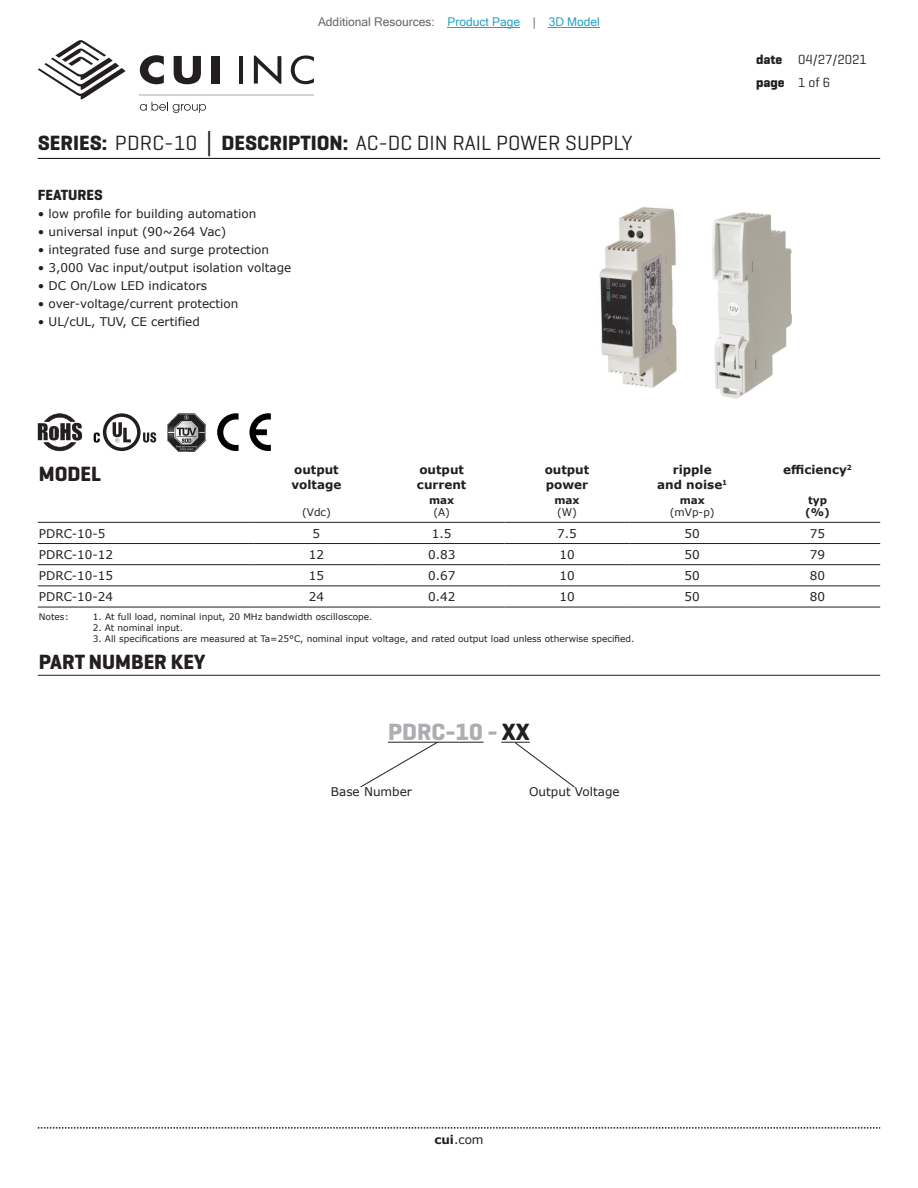
<style>
.page{position:relative;width:918px;height:1188px;background:#fff}
.page>*{position:absolute;margin:0;border:0;box-sizing:border-box;transform-origin:0 0}
.t1{font:700 24px "Geogrotesque";color:#adaeb2}
.t2{font:21px "Geogrotesque";color:#231f20}
.t3{font:700 21px "Geogrotesque";color:#231f20}
.t4{font:700 15px "Geogrotesque";color:#231f20}
.t5{font:13.5px/22.5px "Geogrotesque";color:#231f20}
.t6{font:12px "Verdana";color:#231f20}
.t7{font:700 12px/14.4px "Verdana";color:#231f20}
.t8{font:12px "Microsoft Sans Serif";color:#63676b}
.t9{font:10.5px "Verdana";color:#231f20}
.t10{font:700 10.5px/12.6px "Verdana";color:#231f20}
.t11{font:9px "Verdana";color:#231f20}
.s1{color:#23a4c6}
.s2{font-weight:700}
.s3{font-family:"Verdana";font-weight:700}
.s4{color:#231f20}
</style>
<div class="page">
<svg style="left:38px;top:1127px;width:842px;height:2px"></svg>
<hr style="left:38px;top:158px;width:842px;height:1px;background:#231f20">
<svg style="left:38px;top:40px;width:88px;height:60px"></svg>
<hr style="left:239px;top:56px;width:4px;height:28px;background:#231f20">
<svg style="left:254px;top:56px;width:27px;height:28px"></svg>
<svg style="left:291px;top:55px;width:23px;height:29px"></svg>
<svg style="left:140px;top:55px;width:24px;height:29px"></svg>
<svg style="left:174px;top:56px;width:27px;height:28px"></svg>
<div style="left:211px;top:56px;width:8px;height:28px;background:#231f20"></div>
<svg style="left:140px;top:102px;width:66px;height:11px"></svg>
<hr style="left:140px;top:95px;width:174px;height:1px;background:#231f20">
<hr style="left:38px;top:522px;width:216px;height:1px;background:#231f20">
<hr style="left:254px;top:522px;width:125px;height:1px;background:#231f20">
<hr style="left:379px;top:522px;width:125px;height:1px;background:#231f20">
<hr style="left:504px;top:522px;width:126px;height:1px;background:#231f20">
<hr style="left:630px;top:522px;width:125px;height:1px;background:#231f20">
<hr style="left:755px;top:522px;width:125px;height:1px;background:#231f20">
<hr style="left:38px;top:543px;width:216px;height:1px;background:#231f20">
<hr style="left:254px;top:543px;width:125px;height:1px;background:#231f20">
<hr style="left:379px;top:543px;width:125px;height:1px;background:#231f20">
<hr style="left:504px;top:543px;width:126px;height:1px;background:#231f20">
<hr style="left:630px;top:543px;width:125px;height:1px;background:#231f20">
<hr style="left:755px;top:543px;width:125px;height:1px;background:#231f20">
<hr style="left:38px;top:564px;width:216px;height:1px;background:#231f20">
<hr style="left:254px;top:564px;width:125px;height:1px;background:#231f20">
<hr style="left:379px;top:564px;width:125px;height:1px;background:#231f20">
<hr style="left:504px;top:564px;width:126px;height:1px;background:#231f20">
<hr style="left:630px;top:564px;width:125px;height:1px;background:#231f20">
<hr style="left:755px;top:564px;width:125px;height:1px;background:#231f20">
<hr style="left:38px;top:586px;width:216px;height:1px;background:#231f20">
<hr style="left:254px;top:586px;width:125px;height:1px;background:#231f20">
<hr style="left:379px;top:586px;width:125px;height:1px;background:#231f20">
<hr style="left:504px;top:586px;width:126px;height:1px;background:#231f20">
<hr style="left:630px;top:586px;width:125px;height:1px;background:#231f20">
<hr style="left:755px;top:586px;width:125px;height:1px;background:#231f20">
<hr style="left:38px;top:607px;width:216px;height:1px;background:#231f20">
<hr style="left:254px;top:607px;width:125px;height:1px;background:#231f20">
<hr style="left:379px;top:607px;width:125px;height:1px;background:#231f20">
<hr style="left:504px;top:607px;width:126px;height:1px;background:#231f20">
<hr style="left:630px;top:607px;width:125px;height:1px;background:#231f20">
<hr style="left:755px;top:607px;width:125px;height:1px;background:#231f20">
<img style="left:599px;top:207px;width:193px;height:192px">
<hr style="left:38px;top:675px;width:842px;height:1px;background:#231f20">
<hr style="left:388px;top:742px;width:96px;height:1px;background:#231f20">
<svg style="left:360px;top:741px;width:79px;height:47px"></svg>
<svg style="left:501px;top:742px;width:74px;height:46px"></svg>
<svg style="left:94px;top:413px;width:62px;height:38px"></svg>
<svg style="left:38px;top:413px;width:44px;height:38px"></svg>
<svg style="left:217px;top:413px;width:54px;height:38px"></svg>
<img style="left:168px;top:413px;width:38px;height:38px">
<hr style="left:448px;top:27px;width:72px;height:1px;background:#23a4c6">
<hr style="left:549px;top:27px;width:51px;height:1px;background:#23a4c6">
<p class="t8" style="left:318px;top:15px;width:283px">Additional Resources: <span class="s1">Product Page</span> | <span class="s1">3D Model</span></p>
<h2 class="t2" style="left:38px;top:130px;width:596px"><span class="s2">SERIES:</span> PDRC-10 <span class="s3">│</span> <span class="s2">DESCRIPTION:</span> AC-DC DIN RAIL POWER SUPPLY</h2>
<p class="t4" style="left:38px;top:186px;width:67px">FEATURES</p>
<p class="t6" style="left:38px;top:206px;width:220px">• low profile for building automation</p>
<p class="t6" style="left:38px;top:224px;width:190px">• universal input (90~264 Vac)</p>
<p class="t6" style="left:38px;top:242px;width:233px">• integrated fuse and surge protection</p>
<p class="t6" style="left:38px;top:260px;width:255px">• 3,000 Vac input/output isolation voltage</p>
<p class="t6" style="left:38px;top:278px;width:171px">• DC On/Low LED indicators</p>
<p class="t6" style="left:38px;top:296px;width:202px">• over-voltage/current protection</p>
<p class="t6" style="left:38px;top:314px;width:164px">• UL/cUL, TUV, CE certified</p>
<p class="t5" style="left:756px;top:48px;width:112px"><span class="s2">date</span> 04/27/2021 <span class="s2">page</span> 1 of 6</p>
<h2 class="t3" style="left:39px;top:461px;width:64px">MODEL</h2>
<p class="t7" style="left:291px;top:462px;width:51px">output voltage</p>
<p class="t7" style="left:417px;top:462px;width:51px">output current</p>
<p class="t7" style="left:545px;top:462px;width:46px">output power</p>
<p class="t7" style="left:657px;top:462px;width:72px;text-align:center">ripple<br>and noise<sup>1</sup></p>
<p class="t7" style="left:783px;top:462px;width:70px">efficiency<sup>2</sup></p>
<p class="t9" style="left:302px;top:505px;width:30px">(Vdc)</p>
<p class="t10" style="left:805px;top:493px;width:26px">typ (%)</p>
<p class="t10" style="left:429px;top:493px;width:27px">max</p>
<p class="t9" style="left:433px;top:505px;width:18px">(A)</p>
<p class="t10" style="left:554px;top:493px;width:27px">max</p>
<p class="t9" style="left:557px;top:505px;width:21px">(W)</p>
<p class="t10" style="left:680px;top:493px;width:27px">max</p>
<p class="t9" style="left:670px;top:505px;width:46px">(mVp-p)</p>
<p class="t6" style="left:39px;top:525px;width:68px">PDRC-10-5</p>
<p class="t6" style="left:313px;top:525px;width:9px">5</p>
<p class="t6" style="left:432px;top:525px;width:21px">1.5</p>
<p class="t6" style="left:557px;top:525px;width:21px">7.5</p>
<p class="t6" style="left:685px;top:525px;width:17px">50</p>
<p class="t6" style="left:810px;top:525px;width:17px">75</p>
<p class="t6" style="left:39px;top:546px;width:76px">PDRC-10-12</p>
<p class="t6" style="left:309px;top:546px;width:17px">12</p>
<p class="t6" style="left:428px;top:546px;width:29px">0.83</p>
<p class="t6" style="left:559px;top:546px;width:17px">10</p>
<p class="t6" style="left:685px;top:546px;width:17px">50</p>
<p class="t6" style="left:810px;top:546px;width:17px">79</p>
<p class="t6" style="left:39px;top:567px;width:76px">PDRC-10-15</p>
<p class="t6" style="left:309px;top:567px;width:17px">15</p>
<p class="t6" style="left:428px;top:567px;width:29px">0.67</p>
<p class="t6" style="left:559px;top:567px;width:17px">10</p>
<p class="t6" style="left:685px;top:567px;width:17px">50</p>
<p class="t6" style="left:810px;top:567px;width:17px">80</p>
<p class="t6" style="left:39px;top:588px;width:76px">PDRC-10-24</p>
<p class="t6" style="left:309px;top:588px;width:17px">24</p>
<p class="t6" style="left:428px;top:588px;width:29px">0.42</p>
<p class="t6" style="left:559px;top:588px;width:17px">10</p>
<p class="t6" style="left:685px;top:588px;width:17px">50</p>
<p class="t6" style="left:810px;top:588px;width:17px">80</p>
<p class="t11" style="left:39px;top:610px;width:31px">Notes:</p>
<p class="t11" style="left:93px;top:610px;width:281px">1. At full load, nominal input, 20 MHz bandwidth oscilloscope.</p>
<p class="t11" style="left:93px;top:621px;width:92px">2. At nominal input.</p>
<p class="t11" style="left:93px;top:632px;width:543px">3. All specifications are measured at Ta=25°C, nominal input voltage, and rated output load unless otherwise specified.</p>
<h2 class="t3" style="left:39px;top:649px;width:168px">PART NUMBER KEY</h2>
<h1 class="t1" style="left:388px;top:717px;width:143px">PDRC-10 - <span class="s4">XX</span></h1>
<p class="t6" style="left:331px;top:783px;width:83px">Base Number</p>
<p class="t6" style="left:529px;top:783px;width:92px">Output Voltage</p>
<p class="t6" style="left:434px;top:1131px;width:51px"><span class="s2">cui</span>.com</p>
</div>
